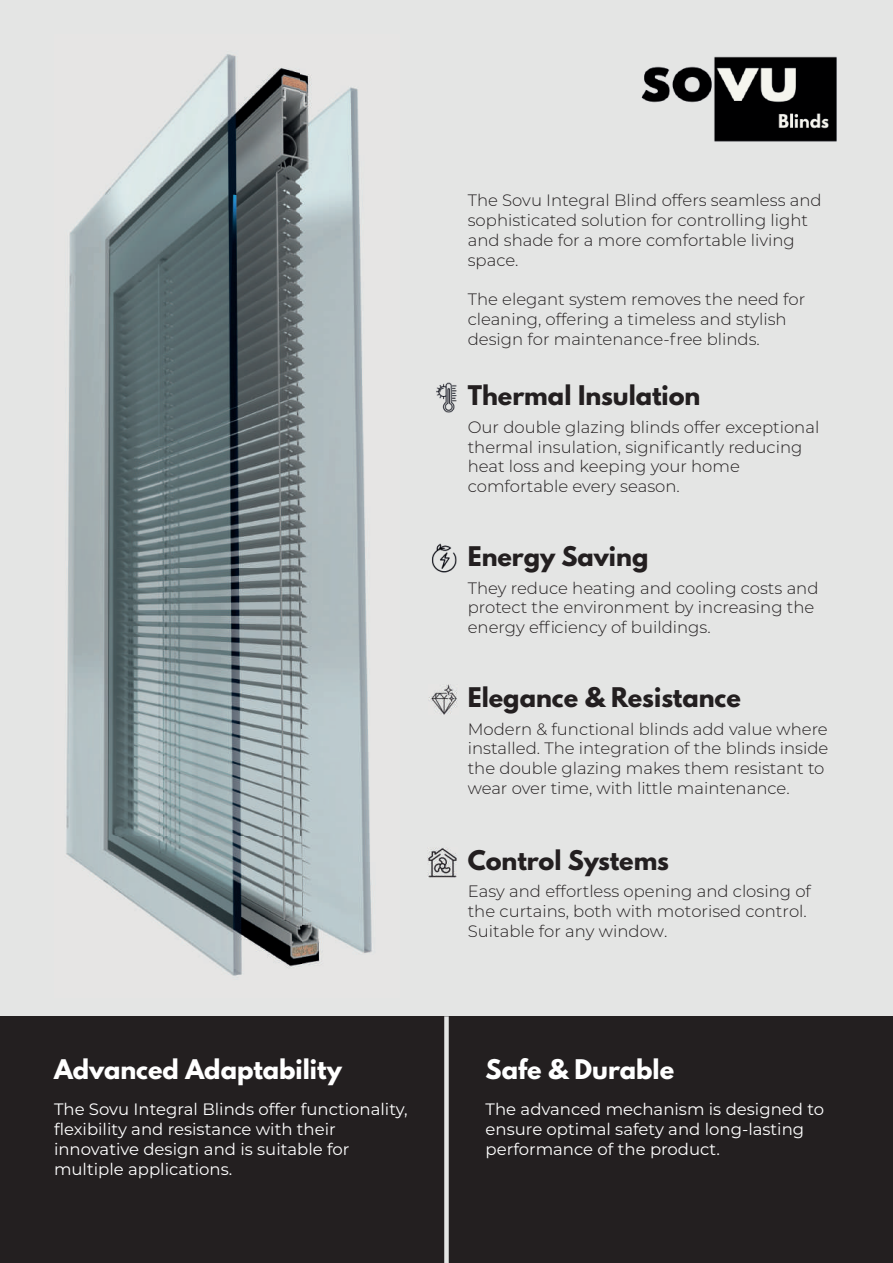
<style>
.page{position:relative;width:893px;height:1263px;background:#e4e5e4}
.page>*{position:absolute;margin:0;border:0;box-sizing:border-box;transform-origin:0 0}
.t1{font:700 24px "League Spartan";color:#231f20}
.t2{font:700 24px "League Spartan";color:#fff}
.t3{font:300 16.5px/19.8px "Montserrat";color:#231f20}
.t4{font:16.5px/19.8px "Montserrat";color:#fff}
</style>
<div class="page">
<img style="left:641px;top:56px;width:196px;height:86px">
<div style="left:0;top:1016px;width:893px;height:247px;background:#231f20"></div>
<img style="left:66px;top:54px;width:306px;height:922px">
<div style="left:444px;top:1016px;width:5px;height:247px;background:#e4e5e4"></div>
<img style="left:436px;top:383px;width:21px;height:29px">
<img style="left:431px;top:544px;width:26px;height:29px">
<img style="left:429px;top:685px;width:29px;height:29px">
<img style="left:427px;top:848px;width:30px;height:29px">
<p class="t3" style="left:468px;top:190px;width:355px">The Sovu Integral Blind offers seamless and sophisticated solution for controlling light and shade for a more comfortable living space.</p>
<p class="t3" style="left:468px;top:289px;width:339px">The elegant system removes the need for cleaning, offering a timeless and stylish design for maintenance-free blinds.</p>
<h1 class="t1" style="left:468px;top:376px;width:234px">Thermal Insulation</h1>
<p class="t3" style="left:468px;top:416px;width:353px">Our double glazing blinds offer exceptional thermal insulation, significantly reducing heat loss and keeping your home comfortable every season.</p>
<h1 class="t1" style="left:468px;top:537px;width:182px">Energy Saving</h1>
<p class="t3" style="left:468px;top:577px;width:352px">They reduce heating and cooling costs and protect the environment by increasing the energy efficiency of buildings.</p>
<h1 class="t1" style="left:468px;top:678px;width:275px">Elegance &amp; Resistance</h1>
<p class="t3" style="left:468px;top:718px;width:362px">Modern &amp; functional blinds add value where installed. The integration of the blinds inside the double glazing makes them resistant to wear over time, with little maintenance.</p>
<h1 class="t1" style="left:468px;top:841px;width:203px">Control Systems</h1>
<p class="t3" style="left:468px;top:881px;width:345px">Easy and effortless opening and closing of the curtains, both with motorised control.<br>Suitable for any window.</p>
<h1 class="t2" style="left:54px;top:1050px;width:289px">Advanced Adaptability</h1>
<h1 class="t2" style="left:486px;top:1050px;width:190px">Safe &amp; Durable</h1>
<p class="t4" style="left:54px;top:1099px;width:355px">The Sovu Integral Blinds offer functionality, flexibility and resistance with their innovative design and is suitable for multiple applications.</p>
<p class="t4" style="left:486px;top:1099px;width:340px">The advanced mechanism is designed to ensure optimal safety and long-lasting performance of the product.</p>
</div>
